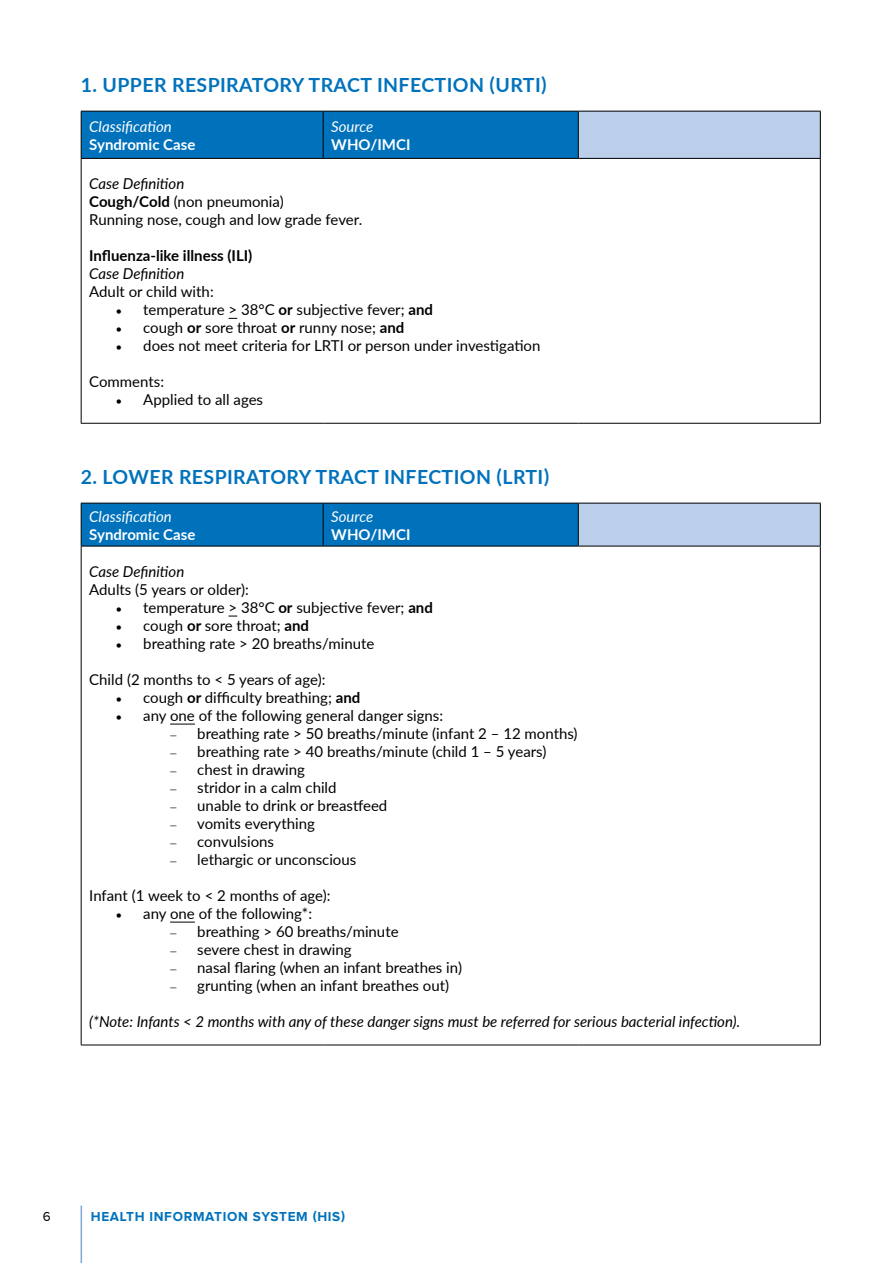
<style>
.page{position:relative;width:893px;height:1263px;background:#fff}
.page>*{position:absolute;margin:0;border:0;box-sizing:border-box;transform-origin:0 0}
.t1{font:700 19.5px "Lato";letter-spacing:.02em;color:#0072bc}
.t2{font:15px/18px "Lato";color:#000}
.t3{font:italic 15px "Lato";color:#000}
.t4{font:700 15px "Lato";color:#fff}
.t5{font:italic 15px "Lato";color:#fff}
.t6{font:700 15px "Lato";color:#000}
.t7{font:700 13.5px "Proxima Nova";letter-spacing:.05em;color:#0072bc}
.t8{font:13.5px "Proxima Nova";color:#000}
.s1{font-style:italic}
.s2{font-weight:700}
</style>
<div class="page">
<hr style="left:81px;top:1205px;width:1px;height:58px;background:#7fa8d9">
<div style="left:82px;top:112px;width:496px;height:46px;background:#0072bc"></div>
<div style="left:578px;top:111px;width:242px;height:47px;background:#bbceea"></div>
<hr style="left:81px;top:111px;width:242px;height:1px;background:#000">
<hr style="left:81px;top:112px;width:1px;height:46px;background:#000">
<hr style="left:323px;top:111px;width:255px;height:1px;background:#000">
<hr style="left:323px;top:112px;width:1px;height:46px;background:#000">
<hr style="left:578px;top:111px;width:243px;height:1px;background:#000">
<hr style="left:578px;top:112px;width:1px;height:46px;background:#000">
<hr style="left:820px;top:112px;width:1px;height:46px;background:#000">
<hr style="left:81px;top:158px;width:242px;height:1px;background:#000">
<hr style="left:81px;top:159px;width:1px;height:264px;background:#000">
<hr style="left:323px;top:158px;width:255px;height:1px;background:#000">
<hr style="left:578px;top:158px;width:243px;height:1px;background:#000">
<hr style="left:820px;top:159px;width:1px;height:264px;background:#000">
<hr style="left:81px;top:423px;width:242px;height:1px;background:#000">
<hr style="left:323px;top:423px;width:255px;height:1px;background:#000">
<hr style="left:578px;top:423px;width:243px;height:1px;background:#000">
<div style="left:82px;top:504px;width:496px;height:42px;background:#0072bc"></div>
<div style="left:578px;top:503px;width:242px;height:43px;background:#bbceea"></div>
<hr style="left:81px;top:503px;width:242px;height:1px;background:#000">
<hr style="left:81px;top:503px;width:1px;height:43px;background:#000">
<hr style="left:323px;top:503px;width:255px;height:1px;background:#000">
<hr style="left:323px;top:503px;width:1px;height:43px;background:#000">
<hr style="left:578px;top:503px;width:243px;height:1px;background:#000">
<hr style="left:578px;top:503px;width:1px;height:43px;background:#000">
<hr style="left:820px;top:503px;width:1px;height:43px;background:#000">
<hr style="left:81px;top:546px;width:242px;height:1px;background:#000">
<hr style="left:81px;top:546px;width:1px;height:498px;background:#000">
<hr style="left:323px;top:546px;width:255px;height:1px;background:#000">
<hr style="left:578px;top:546px;width:243px;height:1px;background:#000">
<hr style="left:820px;top:546px;width:1px;height:498px;background:#000">
<hr style="left:81px;top:1044px;width:242px;height:1px;background:#000">
<hr style="left:323px;top:1044px;width:255px;height:1px;background:#000">
<hr style="left:578px;top:1044px;width:243px;height:1px;background:#000">
<svg style="left:170px;top:724px;width:25px;height:1px"></svg>
<svg style="left:170px;top:922px;width:25px;height:1px"></svg>
<h1 class="t1" style="left:81px;top:70px;width:467px">1. UPPER RESPIRATORY TRACT INFECTION (URTI)</h1>
<p class="t5" style="left:89px;top:116px;width:84px">Classification</p>
<p class="t4" style="left:89px;top:133px;width:108px">Syndromic Case</p>
<p class="t5" style="left:331px;top:116px;width:43px">Source</p>
<p class="t4" style="left:331px;top:133px;width:81px">WHO/IMCI</p>
<p class="t2" style="left:89px;top:174px;width:274px"><span class="s1">Case Definition<br></span><span class="s2">Cough/Cold</span> (non pneumonia)<br>Running nose, cough and low grade fever.</p>
<p class="t6" style="left:89px;top:244px;width:165px">Influenza-like illness (ILI)</p>
<p class="t3" style="left:89px;top:263px;width:97px">Case Definition</p>
<p class="t2" style="left:89px;top:282px;width:126px">Adult or child with:</p>
<p class="t2" style="left:116px;top:300px;width:318px">• temperature &gt; 38°C <span class="s2">or</span> subjective fever; <span class="s2">and</span></p>
<p class="t2" style="left:116px;top:318px;width:290px">• cough <span class="s2">or</span> sore throat <span class="s2">or</span> runny nose; <span class="s2">and</span></p>
<p class="t2" style="left:116px;top:336px;width:426px">• does not meet criteria for LRTI or person under investigation</p>
<p class="t2" style="left:89px;top:372px;width:76px">Comments:</p>
<p class="t2" style="left:116px;top:390px;width:148px">• Applied to all ages</p>
<h1 class="t1" style="left:81px;top:462px;width:470px">2. LOWER RESPIRATORY TRACT INFECTION (LRTI)</h1>
<p class="t5" style="left:89px;top:505px;width:84px">Classification</p>
<p class="t4" style="left:89px;top:523px;width:108px">Syndromic Case</p>
<p class="t5" style="left:331px;top:505px;width:43px">Source</p>
<p class="t4" style="left:331px;top:523px;width:81px">WHO/IMCI</p>
<p class="t3" style="left:89px;top:560px;width:97px">Case Definition</p>
<p class="t2" style="left:89px;top:579px;width:161px">Adults (5 years or older):</p>
<p class="t2" style="left:116px;top:597px;width:318px">• temperature &gt; 38°C <span class="s2">or</span> subjective fever; <span class="s2">and</span></p>
<p class="t2" style="left:116px;top:615px;width:194px">• cough <span class="s2">or</span> sore throat; <span class="s2">and</span></p>
<p class="t2" style="left:116px;top:633px;width:260px">• breathing rate &gt; 20 breaths/minute</p>
<p class="t2" style="left:89px;top:669px;width:238px">Child (2 months to &lt; 5 years of age):</p>
<p class="t2" style="left:116px;top:687px;width:246px">• cough <span class="s2">or</span> difficulty breathing; <span class="s2">and</span></p>
<p class="t2" style="left:116px;top:705px;width:328px">• any one of the following general danger signs:</p>
<p class="t2" style="left:197px;top:723px;width:382px">breathing rate &gt; 50 breaths/minute (infant 2 – 12 months)</p>
<p class="t2" style="left:197px;top:741px;width:351px">breathing rate &gt; 40 breaths/minute (child 1 – 5 years)</p>
<p class="t2" style="left:197px;top:759px;width:109px">chest in drawing</p>
<p class="t2" style="left:197px;top:777px;width:141px">stridor in a calm child</p>
<p class="t2" style="left:197px;top:795px;width:192px">unable to drink or breastfeed</p>
<p class="t2" style="left:197px;top:813px;width:119px">vomits everything</p>
<p class="t2" style="left:197px;top:831px;width:78px">convulsions</p>
<p class="t2" style="left:197px;top:849px;width:161px">lethargic or unconscious</p>
<p class="t2" style="left:89px;top:885px;width:243px">Infant (1 week to &lt; 2 months of age):</p>
<p class="t2" style="left:116px;top:903px;width:197px">• any one of the following*:</p>
<p class="t2" style="left:197px;top:921px;width:203px">breathing &gt; 60 breaths/minute</p>
<p class="t2" style="left:197px;top:939px;width:156px">severe chest in drawing</p>
<p class="t2" style="left:197px;top:957px;width:266px">nasal flaring (when an infant breathes in)</p>
<p class="t2" style="left:197px;top:975px;width:253px">grunting (when an infant breathes out)</p>
<p class="t3" style="left:89px;top:1010px;width:652px">(*Note: Infants &lt; 2 months with any of these danger signs must be referred for serious bacterial infection).</p>
<p class="t8" style="left:43px;top:1209px;width:9px">6</p>
<p class="t7" style="left:91px;top:1211px;width:256px">HEALTH INFORMATION SYSTEM (HIS)</p>
</div>
